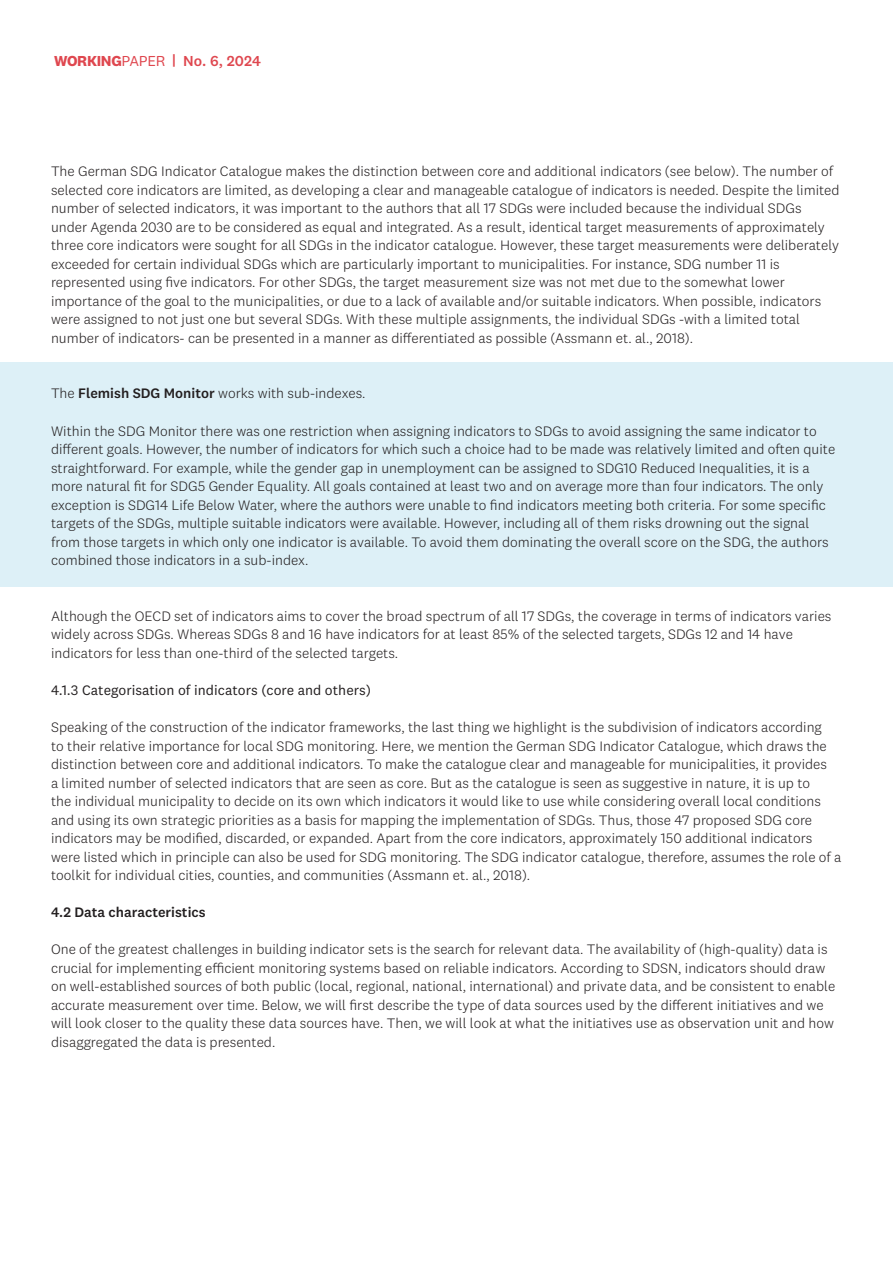
<style>
.page{position:relative;width:893px;height:1263px;background:#fff}
.page>*{position:absolute;margin:0;border:0;box-sizing:border-box;transform-origin:0 0}
.t1{font:500 15px "National 2";letter-spacing:.01em;color:#df474f}
.text{font:300 14.25px/18.6px "National 2";color:#231f20}
.text-2{font:14.25px "National 2";color:#231f20}
.text-3{font:500 14.25px "National 2";color:#231f20}
.s1{font-weight:700}
.s2{font-weight:400}
.s3{font-weight:500}
</style>
<div class="page">
<div style="left:0;top:362px;width:893px;height:225px;background:#ddf0f7"></div>
<p class="t1" style="left:54px;top:52px;width:208px"><span class="s1">WORKING</span><span class="s2">PAPER</span> | No. 6, 2024</p>
<p class="text" style="left:51px;top:162px;width:790px">The German SDG Indicator Catalogue makes the distinction between core and additional indicators (see below). The number of selected core indicators are limited, as developing a clear and manageable catalogue of indicators is needed. Despite the limited number of selected indicators, it was important to the authors that all 17 SDGs were included because the individual SDGs under Agenda 2030 are to be considered as equal and integrated. As a result, identical target measurements of approximately three core indicators were sought for all SDGs in the indicator catalogue. However, these target measurements were deliberately exceeded for certain individual SDGs which are particularly important to municipalities. For instance, SDG number 11 is represented using five indicators. For other SDGs, the target measurement size was not met due to the somewhat lower importance of the goal to the municipalities, or due to a lack of available and/or suitable indicators. When possible, indicators were assigned to not just one but several SDGs. With these multiple assignments, the individual SDGs -with a limited total number of indicators- can be presented in a manner as differentiated as possible (Assmann et. al., 2018).</p>
<p class="text" style="left:51px;top:384px;width:316px">The <span class="s3">Flemish SDG Monitor</span> works with sub-indexes.</p>
<p class="text" style="left:51px;top:421px;width:786px">Within the SDG Monitor there was one restriction when assigning indicators to SDGs to avoid assigning the same indicator to different goals. However, the number of indicators for which such a choice had to be made was relatively limited and often quite straightforward. For example, while the gender gap in unemployment can be assigned to SDG10 Reduced Inequalities, it is a more natural fit for SDG5 Gender Equality. All goals contained at least two and on average more than four indicators. The only exception is SDG14 Life Below Water, where the authors were unable to find indicators meeting both criteria. For some specific targets of the SDGs, multiple suitable indicators were available. However, including all of them risks drowning out the signal from those targets in which only one indicator is available. To avoid them dominating the overall score on the SDG, the authors combined those indicators in a sub-index.</p>
<p class="text" style="left:51px;top:607px;width:782px">Although the OECD set of indicators aims to cover the broad spectrum of all 17 SDGs, the coverage in terms of indicators varies widely across SDGs. Whereas SDGs 8 and 16 have indicators for at least 85% of the selected targets, SDGs 12 and 14 have indicators for less than one-third of the selected targets.</p>
<p class="text-2" style="left:51px;top:681px;width:321px">4.1.3 Categorisation of indicators (core and others)</p>
<p class="text" style="left:51px;top:718px;width:792px">Speaking of the construction of the indicator frameworks, the last thing we highlight is the subdivision of indicators according<br>to their relative importance for local SDG monitoring. Here, we mention the German SDG Indicator Catalogue, which draws the distinction between core and additional indicators. To make the catalogue clear and manageable for municipalities, it provides<br>a limited number of selected indicators that are seen as core. But as the catalogue is seen as suggestive in nature, it is up to<br>the individual municipality to decide on its own which indicators it would like to use while considering overall local conditions and using its own strategic priorities as a basis for mapping the implementation of SDGs. Thus, those 47 proposed SDG core indicators may be modified, discarded, or expanded. Apart from the core indicators, approximately 150 additional indicators were listed which in principle can also be used for SDG monitoring. The SDG indicator catalogue, therefore, assumes the role of a toolkit for individual cities, counties, and communities (Assmann et. al., 2018).</p>
<p class="text-3" style="left:51px;top:904px;width:156px">4.2 Data characteristics</p>
<p class="text" style="left:51px;top:940px;width:786px">One of the greatest challenges in building indicator sets is the search for relevant data. The availability of (high-quality) data is crucial for implementing efficient monitoring systems based on reliable indicators. According to SDSN, indicators should draw on well-established sources of both public (local, regional, national, international) and private data, and be consistent to enable accurate measurement over time. Below, we will first describe the type of data sources used by the different initiatives and we will look closer to the quality these data sources have. Then, we will look at what the initiatives use as observation unit and how disaggregated the data is presented.</p>
</div>
